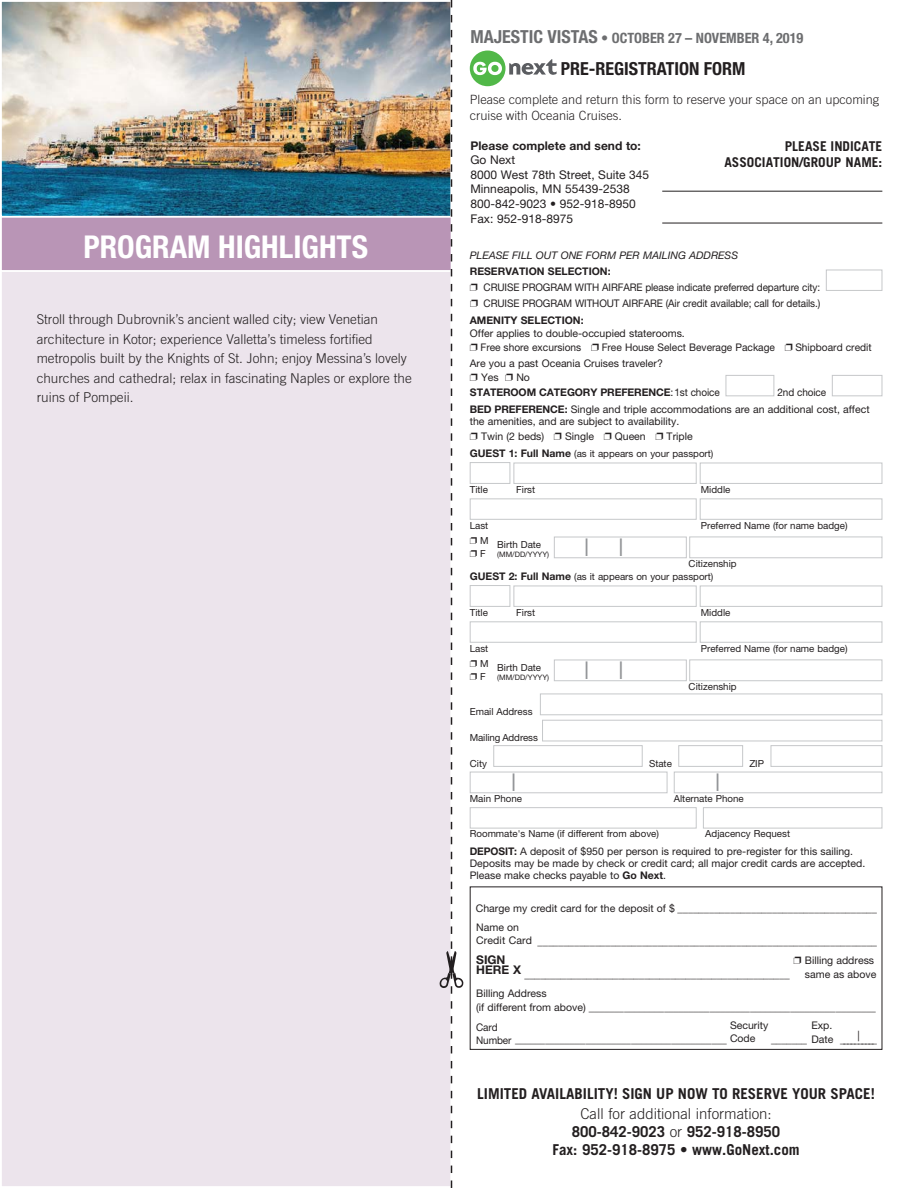
<style>
.page{position:relative;width:918px;height:1188px;background:#fff}
.page>*{position:absolute;margin:0;border:0;box-sizing:border-box;transform-origin:0 0}
.t1{font:700 condensed 31.5px "Helvetica Neue LT Std";color:#fff}
.t2{font:25.5px "Times";color:#939598}
.t3{font:700 condensed 18px "Helvetica Neue LT Std";color:#231f20}
.t4{font:700 15px/18px "Trade Gothic LT Std";color:#231f20;text-align:center}
.t5{font:700 condensed 14.25px "Helvetica Neue LT Std";color:#6d6e70}
.t6{font:300 13.5px/19.5px "Trade Gothic LT Std";color:#231f20}
.t7{font:700 13.5px/16.5px "Trade Gothic LT Std";color:#231f20;text-align:right}
.t8{font:300 12.75px/15.8px "Trade Gothic LT Std";color:#231f20}
.t9{font:12px/14.7px "Helvetica Neue LT Std";color:#231f20}
.t10{font:700 12px "Helvetica Neue LT Std";color:#231f20}
.t11{font:10.5px/12px "Helvetica Neue LT Std";color:#231f20}
.t12{font:10.5px/15.9px "Helvetica Neue LT Std";color:#231f20;scale:.95 1}
.t13{font:700 10.5px/15.6px "Helvetica Neue LT Std";color:#231f20}
.t14{font:italic 10.5px "Helvetica Neue LT Std";color:#231f20}
.t15{font:9.75px/13.8px "Helvetica Neue LT Std";color:#231f20}
.t16{font:7.5px "Helvetica Neue LT Std";color:#231f20}
.s1{font-size:18px}
.s2{font-weight:400}
.s3{font-weight:700}
.s4{font-weight:700;font-size:10.5px}
.s5{font-weight:300}
</style>
<div class="page">
<div style="left:1px;top:1px;width:450px;height:1186px;background:#ece4ec"></div>
<div style="left:1px;top:206px;width:451px;height:65px;background:#b995b6"></div>
<div style="left:0;top:205px;width:453px;height:67px;border:2px solid #fff"></div>
<img style="left:3px;top:3px;width:437px;height:212px">
<div style="left:0;top:0;width:452px;height:218px;border:2px solid #fff"></div>
<svg style="left:440px;top:0;width:23px;height:1188px"></svg>
<div style="left:470px;top:51px;width:36px;height:35px;background:#51b848;border-radius:50%"></div>
<svg style="left:509px;top:59px;width:48px;height:16px"></svg>
<svg style="left:473px;top:62px;width:29px;height:13px"></svg>
<div style="left:826px;top:270px;width:56px;height:21px;border:1px solid #c6c8ca"></div>
<div style="left:726px;top:375px;width:48px;height:21px;border:1px solid #c6c8ca"></div>
<div style="left:832px;top:375px;width:50px;height:21px;border:1px solid #c6c8ca"></div>
<div style="left:470px;top:462px;width:40px;height:22px;border:1px solid #c6c8ca"></div>
<div style="left:514px;top:463px;width:183px;height:21px;border:1px solid #c6c8ca"></div>
<div style="left:700px;top:463px;width:182px;height:21px;border:1px solid #c6c8ca"></div>
<div style="left:470px;top:498px;width:227px;height:22px;border:1px solid #c6c8ca"></div>
<div style="left:700px;top:498px;width:182px;height:22px;border:1px solid #c6c8ca"></div>
<div style="left:554px;top:537px;width:133px;height:21px;border:1px solid #c6c8ca"></div>
<div style="left:689px;top:537px;width:193px;height:21px;border:1px solid #c6c8ca"></div>
<div style="left:470px;top:585px;width:40px;height:22px;border:1px solid #c6c8ca"></div>
<div style="left:514px;top:586px;width:183px;height:21px;border:1px solid #c6c8ca"></div>
<div style="left:700px;top:586px;width:182px;height:21px;border:1px solid #c6c8ca"></div>
<div style="left:470px;top:621px;width:227px;height:22px;border:1px solid #c6c8ca"></div>
<div style="left:700px;top:621px;width:182px;height:22px;border:1px solid #c6c8ca"></div>
<div style="left:554px;top:660px;width:133px;height:21px;border:1px solid #c6c8ca"></div>
<div style="left:689px;top:660px;width:193px;height:21px;border:1px solid #c6c8ca"></div>
<div style="left:540px;top:694px;width:342px;height:21px;border:1px solid #c6c8ca"></div>
<div style="left:542px;top:720px;width:340px;height:21px;border:1px solid #c6c8ca"></div>
<div style="left:493px;top:745px;width:150px;height:22px;border:1px solid #c6c8ca"></div>
<div style="left:678px;top:745px;width:65px;height:22px;border:1px solid #c6c8ca"></div>
<div style="left:771px;top:745px;width:111px;height:22px;border:1px solid #c6c8ca"></div>
<div style="left:470px;top:772px;width:197px;height:21px;border:1px solid #c6c8ca"></div>
<div style="left:674px;top:772px;width:208px;height:21px;border:1px solid #c6c8ca"></div>
<div style="left:470px;top:807px;width:227px;height:21px;border:1px solid #c6c8ca"></div>
<div style="left:703px;top:807px;width:179px;height:21px;border:1px solid #c6c8ca"></div>
<div style="left:470px;top:886px;width:412px;height:164px;border:1px solid #231f20"></div>
<hr style="left:662px;top:191px;width:220px;height:1px;background:#231f20">
<hr style="left:662px;top:223px;width:220px;height:1px;background:#231f20">
<h1 class="t1" style="left:83px;top:229px;width:286px">PROGRAM HIGHLIGHTS</h1>
<p class="t6" style="left:37px;top:311px;width:377px">Stroll through Dubrovnik’s ancient walled city; view Venetian architecture in Kotor; experience Valletta’s timeless fortified metropolis built by the Knights of St. John; enjoy Messina’s lovely churches and cathedral; relax in fascinating Naples or explore the ruins of Pompeii.</p>
<h3 class="t5" style="left:471px;top:30px;width:334px"><span class="s1">MAJESTIC VISTAS</span> • OCTOBER 27 – NOVEMBER 4, 2019</h3>
<h3 class="t3" style="left:561px;top:58px;width:186px">PRE-REGISTRATION FORM</h3>
<p class="t8" style="left:470px;top:93px;width:411px">Please complete and return this form to reserve your space on an upcoming cruise with Oceania Cruises.</p>
<p class="t10" style="left:471px;top:138px;width:172px">Please complete and send to:</p>
<p class="t9" style="left:471px;top:154px;width:180px">Go Next<br>8000 West 78th Street, Suite 345<br>Minneapolis, MN 55439-2538<br>800-842-9023 • 952-918-8950<br>Fax: 952-918-8975</p>
<p class="t7" style="left:724px;top:139px;width:159px">PLEASE INDICATE<br>ASSOCIATION/GROUP NAME:</p>
<p class="t14" style="left:470px;top:249px;width:270px">PLEASE FILL OUT ONE FORM PER MAILING ADDRESS</p>
<p class="t13" style="left:470px;top:263px;width:142px">RESERVATION SELECTION:</p>
<p class="t12" style="left:484px;top:280px;width:356px">CRUISE PROGRAM WITH AIRFARE please indicate preferred departure city:<br>CRUISE PROGRAM WITHOUT AIRFARE (Air credit available; call for details.)</p>
<p class="t13" style="left:470px;top:313px;width:115px">AMENITY SELECTION:</p>
<p class="t11" style="left:480px;top:327px;width:206px;line-height:14.5px;text-indent:-10px">Offer applies to double-occupied staterooms.<br>Free shore excursions</p>
<p class="t11" style="left:602px;top:343px;width:175px">Free House Select Beverage Package</p>
<p class="t11" style="left:795px;top:343px;width:78px">Shipboard credit</p>
<p class="t11" style="left:481px;top:358px;width:183px;line-height:13.4px;text-indent:-11px">Are you a past Oceania Cruises traveler?<br>Yes</p>
<p class="t13" style="left:470px;top:369px;width:251px;text-indent:46px"><span class="s2">No<br></span>STATEROOM CATEGORY PREFERENCE<span class="s2">: 1st choice</span></p>
<p class="t12" style="left:470px;top:386px;width:422px;line-height:16.4px;text-indent:308px">2nd choice<br><span class="s3">BED PREFERENCE:</span> Single and triple accommodations are an additional cost, affect</p>
<p class="t11" style="left:481px;top:414px;width:200px;line-height:15.3px;text-indent:-11px">the amenities, and are subject to availability.<br>Twin (2 beds)</p>
<p class="t11" style="left:565px;top:431px;width:30px">Single</p>
<p class="t11" style="left:615px;top:431px;width:32px">Queen</p>
<p class="t11" style="left:667px;top:431px;width:28px">Triple</p>
<p class="t15" style="left:470px;top:448px;width:245px"><span class="s4">GUEST 1: Full Name</span> (as it appears on your passport)</p>
<p class="t15" style="left:470px;top:484px;width:20px">Title</p>
<p class="t15" style="left:516px;top:484px;width:20px">First</p>
<p class="t15" style="left:701px;top:484px;width:31px">Middle</p>
<p class="t15" style="left:470px;top:520px;width:20px">Last</p>
<p class="t15" style="left:701px;top:520px;width:148px">Preferred Name (for name badge)</p>
<p class="t15" style="left:480px;top:535px;width:10px">M<br>F</p>
<p class="t15" style="left:497px;top:538px;width:45px">Birth Date</p>
<h2 class="t2" style="left:584px;top:537px;width:41px">| |</h2>
<p class="t15" style="left:470px;top:558px;width:268px;line-height:12.9px;text-indent:219px">Citizenship<br><span class="s4">GUEST 2: Full Name</span> (as it appears on your passport)</p>
<p class="t15" style="left:470px;top:607px;width:20px">Title</p>
<p class="t15" style="left:516px;top:607px;width:20px">First</p>
<p class="t15" style="left:701px;top:607px;width:31px">Middle</p>
<p class="t15" style="left:470px;top:642px;width:20px">Last</p>
<p class="t15" style="left:701px;top:642px;width:148px">Preferred Name (for name badge)</p>
<p class="t15" style="left:480px;top:657px;width:10px">M<br>F</p>
<p class="t15" style="left:497px;top:661px;width:45px">Birth Date</p>
<p class="t16" style="left:497px;top:552px;width:53px">(MM/DD/YYYY)</p>
<h2 class="t2" style="left:584px;top:660px;width:41px">| |</h2>
<p class="t16" style="left:497px;top:675px;width:53px">(MM/DD/YYYY)</p>
<p class="t15" style="left:689px;top:681px;width:50px">Citizenship</p>
<p class="t15" style="left:470px;top:706px;width:64px">Email Address</p>
<p class="t15" style="left:470px;top:732px;width:70px">Mailing Address</p>
<p class="t15" style="left:470px;top:758px;width:19px">City</p>
<p class="t15" style="left:649px;top:758px;width:24px">State</p>
<p class="t15" style="left:749px;top:758px;width:16px">ZIP</p>
<h2 class="t2" style="left:511px;top:772px;width:7px">|</h2>
<h2 class="t2" style="left:715px;top:772px;width:7px">|</h2>
<p class="t15" style="left:470px;top:793px;width:54px">Main Phone</p>
<p class="t15" style="left:674px;top:793px;width:71px">Alternate Phone</p>
<p class="t15" style="left:470px;top:828px;width:191px">Roommate's Name (if different from above)</p>
<p class="t15" style="left:705px;top:828px;width:86px">Adjacency Request</p>
<p class="t11" style="left:470px;top:846px;width:397px"><span class="s3">DEPOSIT:</span> A deposit of $950 per person is required to pre-register for this sailing.<br>Deposits may be made by check or credit card; all major credit cards are accepted.<br>Please make checks payable to <span class="s3">Go Next</span>.</p>
<p class="t11" style="left:476px;top:900px;width:403px;line-height:19.2px">Charge my credit card for the deposit of $ ______________________________________<br>Name on</p>
<p class="t11" style="left:476px;top:936px;width:402px">Credit Card _________________________________________________________________</p>
<p class="t10" style="left:476px;top:953px;width:31px">SIGN</p>
<p class="t11" style="left:476px;top:969px;width:315px"><sup>HERE</sup> <sup>X</sup> ___________________________________________________</p>
<p class="t11" style="left:805px;top:955px;width:73px;line-height:13.5px">Billing address same as above</p>
<p class="t11" style="left:476px;top:988px;width:401px;line-height:13.5px">Billing Address<br>(if different from above) _________________________________________________________</p>
<p class="t12" style="left:476px;top:1023px;width:295px;line-height:11.7px">Card<br>Number __________________________________________ Code</p>
<p class="t11" style="left:730px;top:1020px;width:40px">Security</p>
<p class="t11" style="left:811px;top:1021px;width:22px">Exp.</p>
<p class="t11" style="left:771px;top:1034px;width:108px">_ _ _ _ _ _ _ D a t e _____|_____</p>
<h3 class="t4" style="left:477px;top:1086px;width:399px">LIMITED AVAILABILITY! SIGN UP NOW TO RESERVE YOUR SPACE!</h3>
<h3 class="t4" style="left:552px;top:1106px;width:249px"><span class="s5">Call for additional information:<br></span>800-842-9023 <span class="s5">or</span> 952-918-8950<br>Fax: 952-918-8975 • www.GoNext.com</h3>
</div>
